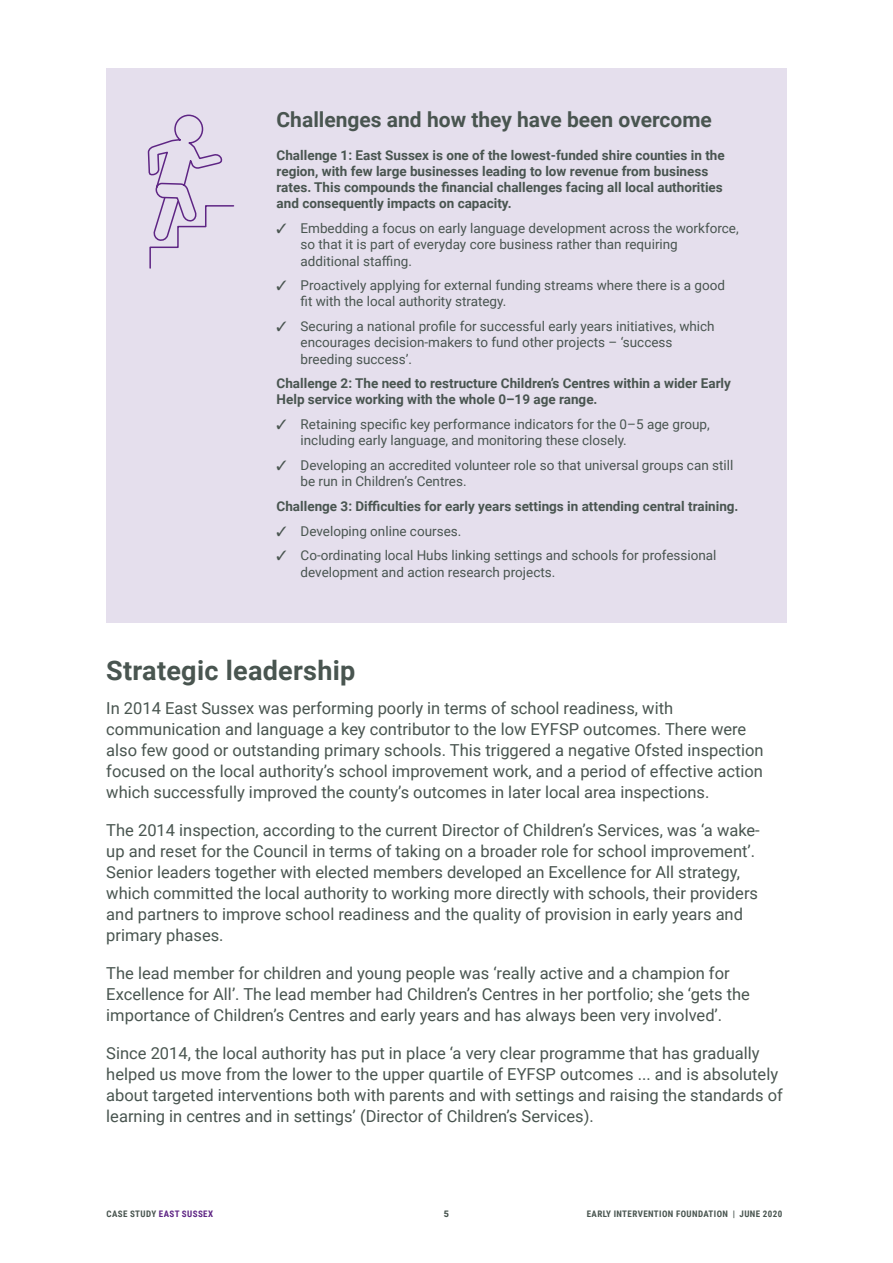
<style>
.page{position:relative;width:893px;height:1263px;background:#fff}
.page>*{position:absolute;margin:0;border:0;box-sizing:border-box;transform-origin:0 0}
.t1{font:700 27px "Roboto";letter-spacing:.01em;color:#495550}
.EIF_box_bold_head_bi{font:700 21px "Roboto";color:#495550}
.body_para{font:16.5px/21px "Roboto";color:#495550}
.t2{font:13.5px/16.2px "Roboto";color:#495550}
.EIF_box_bold_head{font:700 13.5px/16.2px "Roboto";color:#495550}
.t3{font:700 9px "Roboto Condensed";letter-spacing:.045em;color:#495550}
.t4{font:700 9px "Roboto Condensed";letter-spacing:.045em;color:#5e2584}
.t5{font:900 9px "Roboto";color:#495550}
.s1{color:#495550}
</style>
<div class="page">
<div style="left:106px;top:68px;width:681px;height:106px;background:#e5dfed"></div>
<div style="left:106px;top:137px;width:681px;height:88px;background:#e5dfed"></div>
<div style="left:106px;top:180px;width:681px;height:131px;background:#e5dfed"></div>
<div style="left:106px;top:278px;width:681px;height:131px;background:#e5dfed"></div>
<div style="left:106px;top:376px;width:681px;height:115px;background:#e5dfed"></div>
<div style="left:106px;top:483px;width:681px;height:99px;background:#e5dfed"></div>
<div style="left:106px;top:508px;width:681px;height:114px;background:#e5dfed"></div>
<svg style="left:147px;top:114px;width:88px;height:155px"></svg>
<p class="EIF_box_bold_head_bi" style="left:277px;top:104px;width:437px">Challenges and how they have been overcome</p>
<p class="EIF_box_bold_head" style="left:277px;top:146px;width:450px">Challenge 1: East Sussex is one of the lowest-funded shire counties in the region, with few large businesses leading to low revenue from business rates. This compounds the financial challenges facing all local authorities and consequently impacts on capacity.</p>
<p class="t2" style="left:301px;top:220px;width:440px;text-indent:-24px">✓ Embedding a focus on early language development across the workforce, so that it is part of everyday core business rather than requiring additional staffing.</p>
<p class="t2" style="left:301px;top:277px;width:426px;text-indent:-24px">✓ Proactively applying for external funding streams where there is a good fit with the local authority strategy.</p>
<p class="t2" style="left:301px;top:318px;width:416px;text-indent:-24px">✓ Securing a national profile for successful early years initiatives, which encourages decision-makers to fund other projects – ‘success breeding success’.</p>
<p class="EIF_box_bold_head" style="left:277px;top:375px;width:456px">Challenge 2: The need to restructure Children’s Centres within a wider Early<br>Help service working with the whole 0–19 age range.</p>
<p class="t2" style="left:301px;top:416px;width:411px;text-indent:-24px">✓ Retaining specific key performance indicators for the 0–5 age group, including early language, and monitoring these closely.</p>
<p class="t2" style="left:301px;top:457px;width:434px;text-indent:-24px">✓ Developing an accredited volunteer role so that universal groups can still be run in Children’s Centres.</p>
<p class="EIF_box_bold_head" style="left:277px;top:498px;width:463px">Challenge 3: Difficulties for early years settings in attending central training.</p>
<p class="t2" style="left:277px;top:522px;width:186px">✓ Developing online courses.</p>
<p class="t2" style="left:301px;top:547px;width:417px;text-indent:-24px">✓ Co-ordinating local Hubs linking settings and schools for professional development and action research projects.</p>
<p class="t1" style="left:106px;top:652px;width:251px">Strategic leadership</p>
<p class="body_para" style="left:106px;top:697px;width:659px">In 2014 East Sussex was performing poorly in terms of school readiness, with communication and language a key contributor to the low EYFSP outcomes. There were also few good or outstanding primary schools. This triggered a negative Ofsted inspection focused on the local authority’s school improvement work, and a period of effective action which successfully improved the county’s outcomes in later local area inspections.</p>
<p class="body_para" style="left:106px;top:819px;width:655px">The 2014 inspection, according to the current Director of Children’s Services, was ‘a wake&shy;up and reset for the Council in terms of taking on a broader role for school improvement’.<br>Senior leaders together with elected members developed an Excellence for All strategy, which committed the local authority to working more directly with schools, their providers and partners to improve school readiness and the quality of provision in early years and primary phases.</p>
<p class="body_para" style="left:106px;top:962px;width:645px">The lead member for children and young people was ‘really active and a champion for<br>Excellence for All’. The lead member had Children’s Centres in her portfolio; she ‘gets the importance of Children’s Centres and early years and has always been very involved’.</p>
<p class="body_para" style="left:106px;top:1042px;width:678px">Since 2014, the local authority has put in place ‘a very clear programme that has gradually helped us move from the lower to the upper quartile of EYFSP outcomes ... and is absolutely about targeted interventions both with parents and with settings and raising the standards of learning in centres and in settings’ (Director of Children’s Services).</p>
<p class="t4" style="left:106px;top:1207px;width:108px"><span class="s1">CASE STUDY</span> EAST SUSSEX</p>
<p class="t5" style="left:444px;top:1207px;width:7px">5</p>
<p class="t3" style="left:587px;top:1207px;width:197px">EARLY INTERVENTION FOUNDATION | JUNE 2020</p>
</div>
